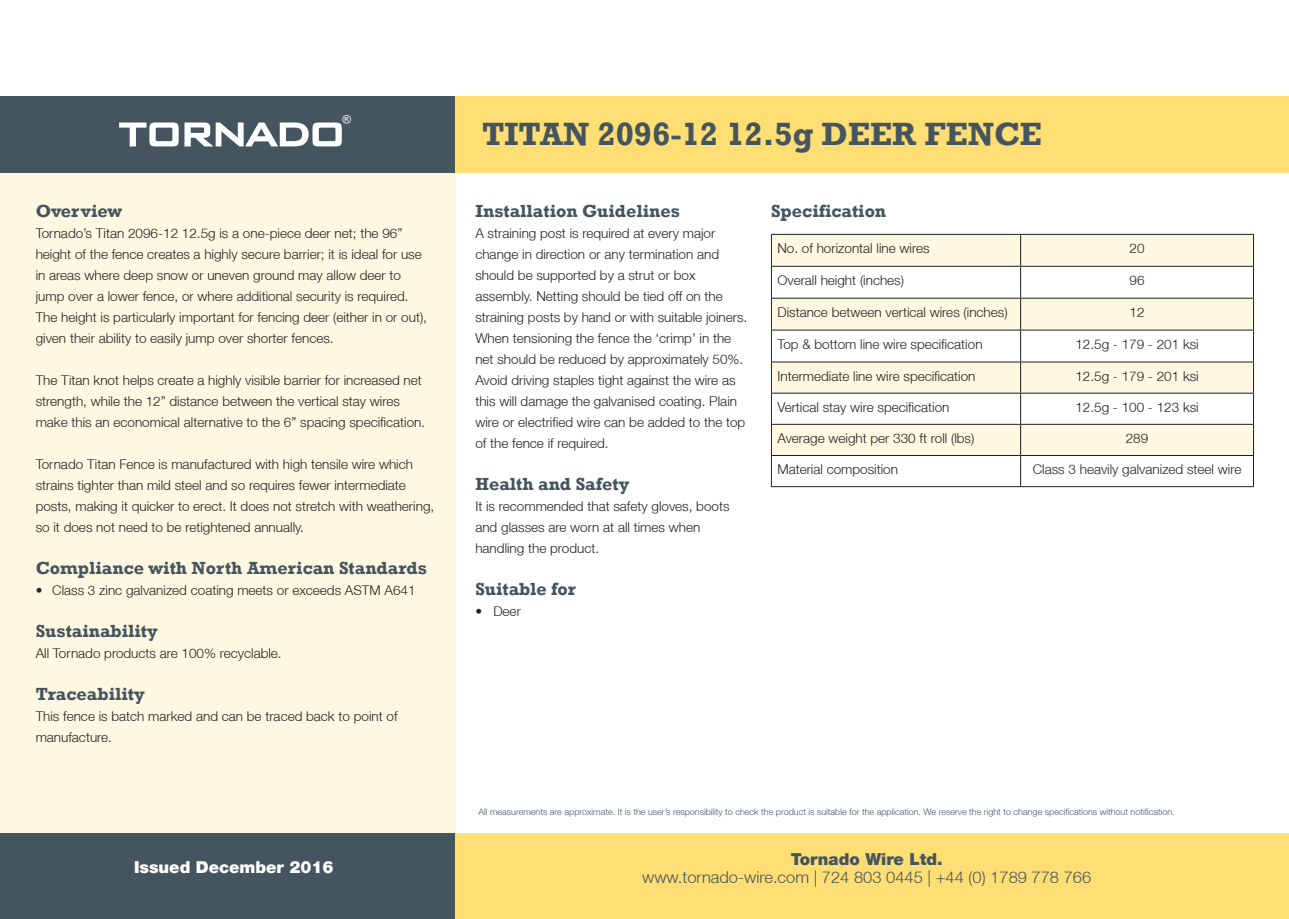
<style>
.page{position:relative;width:1289px;height:919px;background:#fff}
.page>*{position:absolute;margin:0;border:0;box-sizing:border-box;transform-origin:0 0}
.t1{font:700 33px "Rockwell";color:#45555f}
.t2{font:700 18px "Rockwell";color:#45555f}
.t3{font:300 16.5px "Helvetica Neue LT";color:#45555f}
.t4{font:900 16.5px "Helvetica Neue LT";color:#fff}
.t5{font:900 16.5px "Helvetica Neue LT";color:#45555f}
.t6{font:300 13.5px/21px "Helvetica Neue LT";color:#231f20}
.t7{font:11.55px "Rockwell";color:#fff}
.t8{font:300 9px "Helvetica Neue LT";color:#45555f}
</style>
<div class="page">
<div style="left:0;top:168px;width:455px;height:665px;background:#fef7e1"></div>
<div style="left:772px;top:235px;width:481px;height:158px;background:#fef7e1"></div>
<svg style="left:772px;top:267px;width:481px;height:94px"></svg>
<svg style="left:772px;top:394px;width:481px;height:92px"></svg>
<hr style="left:771px;top:234px;width:249px;height:1px;background:#231f20">
<hr style="left:771px;top:235px;width:1px;height:31px;background:#231f20">
<hr style="left:1020px;top:234px;width:233px;height:1px;background:#231f20">
<hr style="left:1020px;top:235px;width:1px;height:31px;background:#231f20">
<hr style="left:1253px;top:235px;width:1px;height:31px;background:#231f20">
<hr style="left:771px;top:266px;width:249px;height:1px;background:#231f20">
<hr style="left:771px;top:266px;width:1px;height:32px;background:#231f20">
<hr style="left:1020px;top:266px;width:233px;height:1px;background:#231f20">
<hr style="left:1020px;top:266px;width:1px;height:32px;background:#231f20">
<hr style="left:1253px;top:266px;width:1px;height:32px;background:#231f20">
<hr style="left:771px;top:298px;width:249px;height:1px;background:#231f20">
<hr style="left:771px;top:298px;width:1px;height:32px;background:#231f20">
<hr style="left:1020px;top:298px;width:233px;height:1px;background:#231f20">
<hr style="left:1020px;top:298px;width:1px;height:32px;background:#231f20">
<hr style="left:1253px;top:298px;width:1px;height:32px;background:#231f20">
<hr style="left:771px;top:330px;width:249px;height:1px;background:#231f20">
<hr style="left:771px;top:330px;width:1px;height:31px;background:#231f20">
<hr style="left:1020px;top:330px;width:233px;height:1px;background:#231f20">
<hr style="left:1020px;top:330px;width:1px;height:31px;background:#231f20">
<hr style="left:1253px;top:330px;width:1px;height:31px;background:#231f20">
<hr style="left:771px;top:361px;width:249px;height:1px;background:#231f20">
<hr style="left:771px;top:362px;width:1px;height:31px;background:#231f20">
<hr style="left:1020px;top:361px;width:233px;height:1px;background:#231f20">
<hr style="left:1020px;top:362px;width:1px;height:31px;background:#231f20">
<hr style="left:1253px;top:362px;width:1px;height:31px;background:#231f20">
<hr style="left:771px;top:393px;width:249px;height:1px;background:#231f20">
<hr style="left:771px;top:393px;width:1px;height:31px;background:#231f20">
<hr style="left:1020px;top:393px;width:233px;height:1px;background:#231f20">
<hr style="left:1020px;top:393px;width:1px;height:31px;background:#231f20">
<hr style="left:1253px;top:393px;width:1px;height:31px;background:#231f20">
<hr style="left:771px;top:424px;width:249px;height:1px;background:#231f20">
<hr style="left:771px;top:424px;width:1px;height:31px;background:#231f20">
<hr style="left:1020px;top:424px;width:233px;height:1px;background:#231f20">
<hr style="left:1020px;top:424px;width:1px;height:31px;background:#231f20">
<hr style="left:1253px;top:424px;width:1px;height:31px;background:#231f20">
<hr style="left:771px;top:455px;width:249px;height:1px;background:#231f20">
<hr style="left:771px;top:456px;width:1px;height:30px;background:#231f20">
<hr style="left:1020px;top:455px;width:233px;height:1px;background:#231f20">
<hr style="left:1020px;top:456px;width:1px;height:30px;background:#231f20">
<hr style="left:1253px;top:456px;width:1px;height:30px;background:#231f20">
<hr style="left:771px;top:486px;width:249px;height:1px;background:#231f20">
<hr style="left:1020px;top:486px;width:233px;height:1px;background:#231f20">
<div style="left:0;top:96px;width:455px;height:76px;background:#45555f"></div>
<div style="left:455px;top:96px;width:833px;height:76px;background:#ffde74"></div>
<svg style="left:119px;top:122px;width:223px;height:24px"></svg>
<div style="left:455px;top:833px;width:833px;height:85px;background:#ffde74"></div>
<div style="left:0;top:833px;width:455px;height:85px;background:#45555f"></div>
<p class="t7" style="left:342px;top:113px;width:10px">®</p>
<p class="t2" style="left:36px;top:200px;width:88px">Overview</p>
<p class="t6" style="left:36px;top:222px;width:393px">Tornado’s Titan 2096-12 12.5g is a one-piece deer net; the 96” height of the fence creates a highly secure barrier; it is ideal for use in areas where deep snow or uneven ground may allow deer to jump over a lower fence, or where additional security is required.<br>The height is particularly important for fencing deer (either in or out), given their ability to easily jump over shorter fences.</p>
<p class="t6" style="left:36px;top:369px;width:391px">The Titan knot helps create a highly visible barrier for increased net strength, while the 12” distance between the vertical stay wires make this an economical alternative to the 6” spacing specification.</p>
<p class="t6" style="left:36px;top:453px;width:400px">Tornado Titan Fence is manufactured with high tensile wire which strains tighter than mild steel and so requires fewer intermediate posts, making it quicker to erect. It does not stretch with weathering, so it does not need to be retightened annually.</p>
<p class="t2" style="left:36px;top:557px;width:392px">Compliance with North American Standards</p>
<p class="t6" style="left:36px;top:579px;width:381px">• Class 3 zinc galvanized coating meets or exceeds ASTM A641</p>
<p class="t2" style="left:36px;top:620px;width:124px">Sustainability</p>
<p class="t6" style="left:36px;top:642px;width:247px">All Tornado products are 100% recyclable.</p>
<p class="t2" style="left:36px;top:683px;width:110px">Traceability</p>
<p class="t6" style="left:36px;top:705px;width:363px">This fence is batch marked and can be traced back to point of manufacture.</p>
<p class="t4" style="left:134px;top:857px;width:201px">Issued December 2016</p>
<p class="t1" style="left:482px;top:114px;width:561px">TITAN 2096-12 12.5g DEER FENCE</p>
<p class="t2" style="left:475px;top:200px;width:206px">Installation Guidelines</p>
<p class="t2" style="left:771px;top:200px;width:117px">Specification</p>
<p class="t6" style="left:475px;top:222px;width:273px">A straining post is required at every major change in direction or any termination and should be supported by a strut or box assembly. Netting should be tied off on the straining posts by hand or with suitable joiners.<br>When tensioning the fence the ‘crimp’ in the net should be reduced by approximately 50%.<br>Avoid driving staples tight against the wire as this will damage the galvanised coating. Plain wire or electrified wire can be added to the top of the fence if required.</p>
<p class="t2" style="left:475px;top:473px;width:155px">Health and Safety</p>
<p class="t6" style="left:475px;top:495px;width:256px">It is recommended that safety gloves, boots and glasses are worn at all times when handling the product.</p>
<p class="t2" style="left:475px;top:578px;width:102px">Suitable for</p>
<p class="t6" style="left:475px;top:600px;width:47px">• Deer</p>
<p class="t6" style="left:777px;top:237px;width:154px">No. of horizontal line wires</p>
<p class="t6" style="left:1129px;top:237px;width:17px">20</p>
<p class="t6" style="left:777px;top:269px;width:128px">Overall height (inches)</p>
<p class="t6" style="left:1129px;top:269px;width:17px">96</p>
<p class="t6" style="left:777px;top:301px;width:232px">Distance between vertical wires (inches)</p>
<p class="t6" style="left:1129px;top:301px;width:17px">12</p>
<p class="t6" style="left:777px;top:333px;width:207px">Top &amp; bottom line wire specification</p>
<p class="t6" style="left:1075px;top:333px;width:125px">12.5g - 179 - 201 ksi</p>
<p class="t6" style="left:777px;top:365px;width:200px">Intermediate line wire specification</p>
<p class="t6" style="left:1075px;top:365px;width:125px">12.5g - 179 - 201 ksi</p>
<p class="t6" style="left:777px;top:396px;width:174px">Vertical stay wire specification</p>
<p class="t6" style="left:1075px;top:396px;width:125px">12.5g - 100 - 123 ksi</p>
<p class="t6" style="left:777px;top:427px;width:198px">Average weight per 330 ft roll (lbs)</p>
<p class="t6" style="left:1125px;top:427px;width:24px">289</p>
<p class="t6" style="left:777px;top:458px;width:122px">Material composition</p>
<p class="t6" style="left:1032px;top:458px;width:210px">Class 3 heavily galvanized steel wire</p>
<p class="t8" style="left:478px;top:805px;width:697px">All measurements are approximate. It is the user’s responsibility to check the product is suitable for the application. We reserve the right to change specifications without notification.</p>
<p class="t5" style="left:790px;top:848px;width:153px">Tornado Wire Ltd.</p>
<p class="t3" style="left:642px;top:867px;width:450px">www.tornado-wire.com | 724 803 0445 | +44 (0) 1789 778 766</p>
</div>
